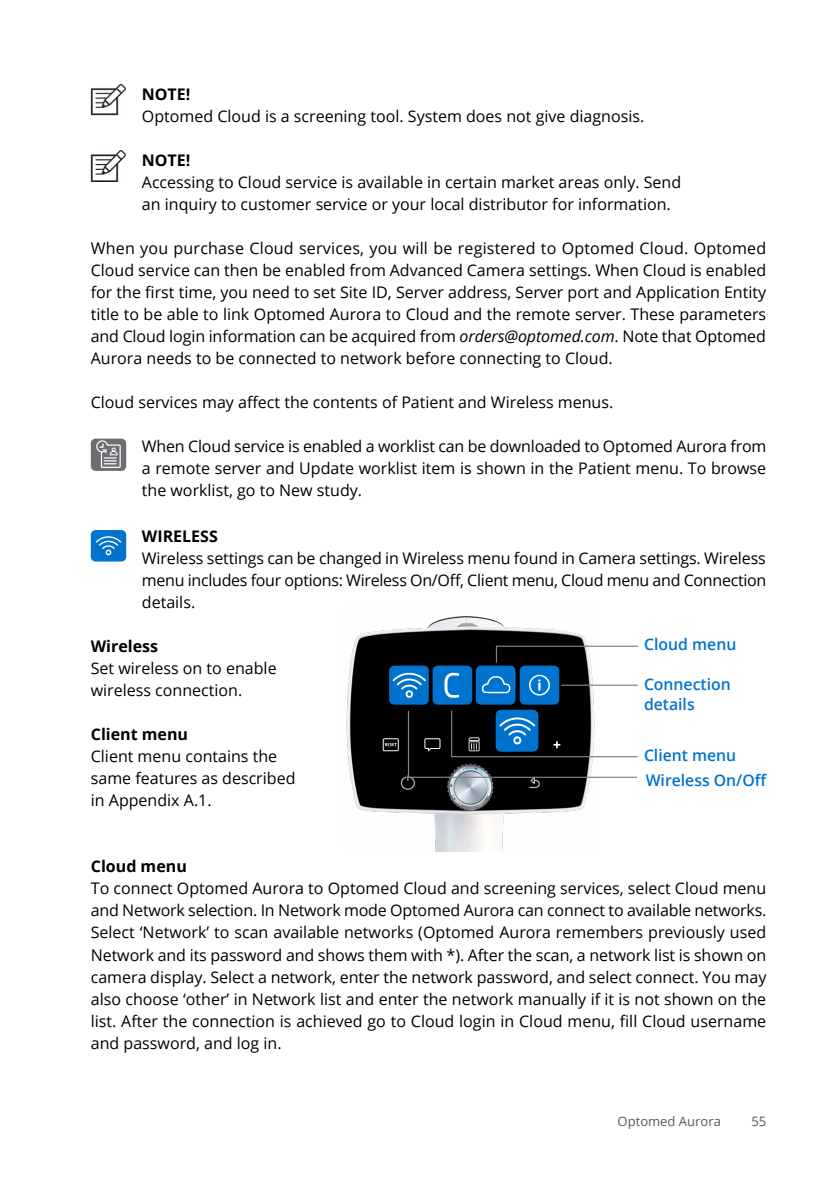
<style>
.page{position:relative;width:840px;height:1191px;background:#fff}
.page>*{position:absolute;margin:0;border:0;box-sizing:border-box;transform-origin:0 0}
.t1{font:16px/22px "Open Sans";color:#000;text-align:justify}
.t2{font:600 16px/20px "Open Sans";color:#0073cf}
.t3{font:700 16px "Open Sans";color:#000}
.t4{font:13px "Open Sans";color:#58595b}
.s1{font-style:italic}
</style>
<div class="page">
<img style="left:91px;top:84px;width:35px;height:31px">
<img style="left:91px;top:151px;width:35px;height:31px">
<div style="left:91px;top:438px;width:35px;height:33px;background:#6d6e71;border-radius:5px"></div>
<svg style="left:96px;top:440px;width:25px;height:28px"></svg>
<div style="left:91px;top:530px;width:35px;height:31px;background:#0073cf;border-radius:5px"></div>
<svg style="left:96px;top:536px;width:25px;height:19px"></svg>
<img style="left:346px;top:615px;width:253px;height:236px">
<svg style="left:382px;top:738px;width:16px;height:13px"></svg>
<svg style="left:424px;top:738px;width:16px;height:13px"></svg>
<svg style="left:468px;top:737px;width:11px;height:14px"></svg>
<svg style="left:553px;top:741px;width:7px;height:7px"></svg>
<hr style="left:561px;top:684px;width:76px;height:2px;background:#808285">
<hr style="left:451px;top:756px;width:185px;height:1px;background:#808285">
<hr style="left:451px;top:711px;width:1px;height:45px;background:#808285">
<hr style="left:408px;top:776px;width:228px;height:2px;background:#808285">
<hr style="left:407px;top:711px;width:2px;height:66px;background:#808285">
<hr style="left:496px;top:645px;width:141px;height:2px;background:#808285">
<svg style="left:495px;top:646px;width:2px;height:16px"></svg>
<div style="left:495px;top:709px;width:43px;height:42px;background:#0073cf;border-radius:6px"></div>
<svg style="left:499px;top:717px;width:36px;height:27px"></svg>
<div style="left:389px;top:665px;width:39px;height:39px;background:#0073cf;border-radius:5px"></div>
<svg style="left:392px;top:672px;width:33px;height:26px"></svg>
<div style="left:432px;top:665px;width:40px;height:39px;background:#0073cf;border-radius:5px"></div>
<svg style="left:444px;top:673px;width:15px;height:25px"></svg>
<div style="left:475px;top:665px;width:40px;height:39px;background:#0073cf;border-radius:5px"></div>
<svg style="left:481px;top:676px;width:29px;height:18px"></svg>
<div style="left:519px;top:665px;width:40px;height:39px;background:#0073cf;border-radius:5px"></div>
<div style="left:528px;top:674px;width:21px;height:21px;border:1px solid #fff;border-radius:50%"></div>
<svg style="left:538px;top:679px;width:2px;height:11px"></svg>
<p class="t3" style="left:142px;top:83px;width:50px">NOTE!</p>
<p class="t1" style="left:142px;top:105px;width:503px">Optomed Cloud is a screening tool. System does not give diagnosis.</p>
<p class="t3" style="left:142px;top:149px;width:50px">NOTE!</p>
<p class="t1" style="left:142px;top:171px;width:540px">Accessing to Cloud service is available in certain market areas only. Send an inquiry to customer service or your local distributor for information.</p>
<p class="t1" style="left:91px;top:237px;width:676px">When you purchase Cloud services, you will be registered to Optomed Cloud. Optomed Cloud service can then be enabled from Advanced Camera settings. When Cloud is enabled for the first time, you need to set Site ID, Server address, Server port and Application Entity title to be able to link Optomed Aurora to Cloud and the remote server. These parameters and Cloud login information can be acquired from <span class="s1">orders@optomed.com</span>. Note that Optomed Aurora needs to be connected to network before connecting to Cloud.</p>
<p class="t1" style="left:91px;top:391px;width:523px">Cloud services may affect the contents of Patient and Wireless menus.</p>
<p class="t1" style="left:142px;top:435px;width:625px">When Cloud service is enabled a worklist can be downloaded to Optomed Aurora from a remote server and Update worklist item is shown in the Patient menu. To browse the worklist, go to New study.</p>
<p class="t3" style="left:142px;top:525px;width:77px">WIRELESS</p>
<p class="t1" style="left:142px;top:547px;width:625px">Wireless settings can be changed in Wireless menu found in Camera settings. Wireless menu includes four options: Wireless On/Off, Client menu, Cloud menu and Connection details.</p>
<p class="t3" style="left:91px;top:635px;width:69px">Wireless</p>
<p class="t1" style="left:91px;top:657px;width:187px">Set wireless on to enable wireless connection.</p>
<p class="t3" style="left:91px;top:723px;width:99px">Client menu</p>
<p class="t1" style="left:91px;top:745px;width:206px;text-align:left">Client menu contains the same features as described in Appendix A.1.</p>
<p class="t2" style="left:644px;top:633px;width:94px">Cloud menu</p>
<p class="t2" style="left:643px;top:673px;width:88px">Connection details</p>
<p class="t2" style="left:643px;top:742px;width:124px;line-height:24.6px">Client menu<br>Wireless On/Off</p>
<p class="t3" style="left:91px;top:855px;width:97px">Cloud menu</p>
<p class="t1" style="left:91px;top:877px;width:676px">To connect Optomed Aurora to Optomed Cloud and screening services, select Cloud menu and Network selection. In Network mode Optomed Aurora can connect to available networks.<br>Select ‘Network’ to scan available networks (Optomed Aurora remembers previously used Network and its password and shows them with *). After the scan, a network list is shown on camera display. Select a network, enter the network password, and select connect. You may also choose ‘other’ in Network list and enter the network manually if it is not shown on the list. After the connection is achieved go to Cloud login in Cloud menu, fill Cloud username and password, and log in.</p>
<p class="t4" style="left:617px;top:1112px;width:105px">Optomed Aurora</p>
<p class="t4" style="left:751px;top:1112px;width:16px">55</p>
</div>
